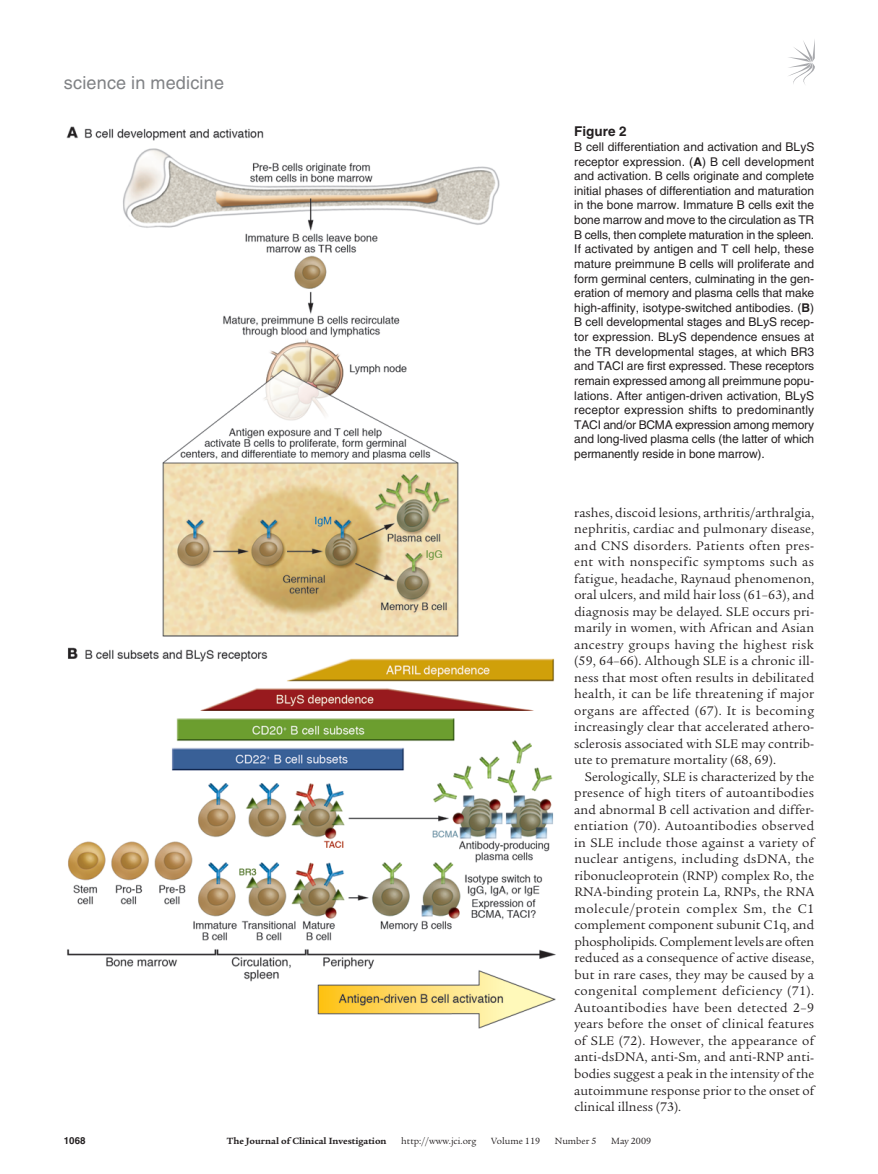
<style>
.page{position:relative;width:878px;height:1174px;background:#fff}
.page>*{position:absolute;margin:0;border:0;box-sizing:border-box;transform-origin:0 0}
.t1{font:18px "Helvetica LT Std";letter-spacing:.01em;color:#808285}
.t2{font:13.5px/16.5px "Legacy Serif Std";color:#231f20;text-align:justify}
.t3{font:700 13.5px "Helvetica LT Std";color:#231f20}
.t4{font:12px/14.5px "Helvetica LT Std";letter-spacing:-.01em;color:#231f20;text-align:justify}
.t5{font:9.75px "Legacy Serif Std";color:#231f20}
.t6{font:700 9.75px "Legacy Serif Std";color:#231f20}
.t7{font:700 9.75px "Helvetica LT Std";color:#231f20}
.s1{font-weight:700}
</style>
<div class="page">
<svg style="left:788px;top:41px;width:26px;height:43px"></svg>
<img style="left:66px;top:126px;width:490px;height:902px">
<h1 class="t1" style="left:64px;top:72px;width:162px">science in medicine</h1>
<p class="t3" style="left:574px;top:123px;width:54px">Figure 2</p>
<p class="t4" style="left:574px;top:139px;width:241px">B cell differentiation and activation and BLyS receptor expression. (<span class="s1">A</span>) B cell development and activation. B cells originate and complete initial phases of differentiation and maturation in the bone marrow. Immature B cells exit the bone marrow and move to the circulation as TR B cells, then complete maturation in the spleen.<br>If activated by antigen and T cell help, these mature preimmune B cells will proliferate and form germinal centers, culminating in the gen&shy;eration of memory and plasma cells that make high-affinity, isotype-switched antibodies. (<span class="s1">B</span>)<br>B cell developmental stages and BLyS recep&shy;tor expression. BLyS dependence ensues at the TR developmental stages, at which BR3 and TACI are first expressed. These receptors remain expressed among all preimmune popu&shy;lations. After antigen-driven activation, BLyS receptor expression shifts to predominantly TACI and/or BCMA expression among memory and long-lived plasma cells (the latter of which permanently reside in bone marrow).</p>
<p class="t2" style="left:574px;top:504px;width:241px">rashes, discoid lesions, arthritis/arthralgia, nephritis, cardiac and pulmonary disease, and CNS disorders. Patients often pres&shy;ent with nonspecific symptoms such as fatigue, headache, Raynaud phenomenon, oral ulcers, and mild hair loss (61–63), and diagnosis may be delayed. SLE occurs pri&shy;marily in women, with African and Asian ancestry groups having the highest risk (59, 64–66). Although SLE is a chronic ill&shy;ness that most often results in debilitated health, it can be life threatening if major organs are affected (67). It is becoming increasingly clear that accelerated athero&shy;sclerosis associated with SLE may contrib&shy;ute to premature mortality (68, 69).</p>
<p class="t2" style="left:574px;top:768px;width:241px;text-indent:11px">Serologically, SLE is characterized by the presence of high titers of autoantibodies and abnormal B cell activation and differ&shy;entiation (70). Autoantibodies observed in SLE include those against a variety of nuclear antigens, including dsDNA, the ribonucleoprotein (RNP) complex Ro, the RNA-binding protein La, RNPs, the RNA molecule/protein complex Sm, the C1 complement component subunit C1q, and phospholipids. Complement levels are often reduced as a consequence of active disease, but in rare cases, they may be caused by a congenital complement deficiency (71).<br>Autoantibodies have been detected 2–9 years before the onset of clinical features of SLE (72). However, the appearance of anti-dsDNA, anti-Sm, and anti-RNP anti&shy;bodies suggest a peak in the intensity of the autoimmune response prior to the onset of clinical illness (73).</p>
<p class="t7" style="left:64px;top:1134px;width:23px">1068</p>
<p class="t6" style="left:227px;top:1135px;width:161px">The Journal of Clinical Investigation</p>
<p class="t5" style="left:401px;top:1135px;width:77px">http://www.jci.org</p>
<p class="t5" style="left:491px;top:1135px;width:50px">Volume 119</p>
<p class="t5" style="left:555px;top:1135px;width:43px">Number 5</p>
<p class="t5" style="left:611px;top:1135px;width:41px">May 2009</p>
</div>
